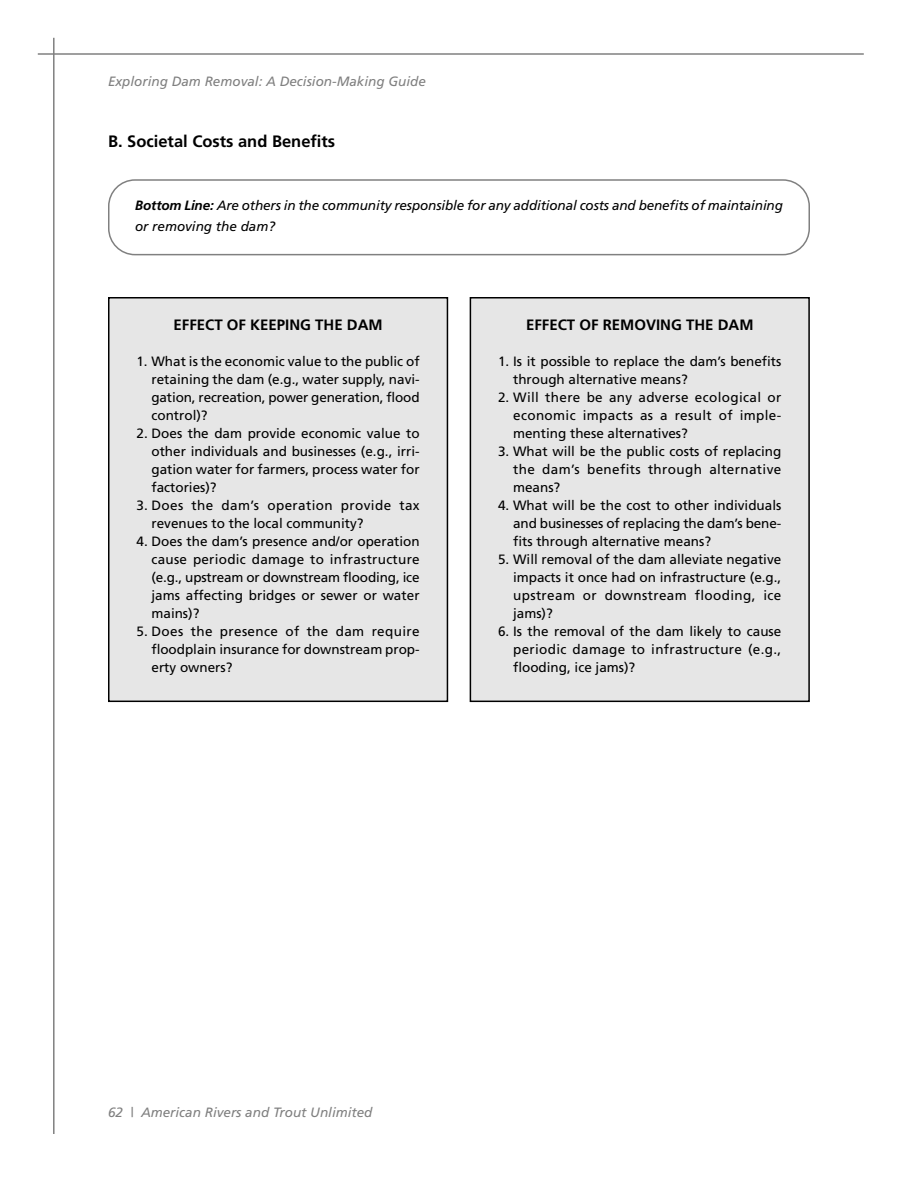
<style>
.page{position:relative;width:918px;height:1188px;background:#fff}
.page>*{position:absolute;margin:0;border:0;box-sizing:border-box;transform-origin:0 0}
.t1{font:700 16.5px "Frutiger";color:#000}
.t2{font:700 15px "Frutiger";color:#000}
.t3{font:13.5px/18px "Frutiger";color:#000;text-align:justify}
.t4{font:italic 13.5px/21px "Frutiger";letter-spacing:-.01em;color:#000}
.t5{font:italic 13.5px "Frutiger";color:#808080}
.t6{font:13.5px/18px "Frutiger";letter-spacing:.03em;color:#000}
.s1{font-weight:700}
</style>
<div class="page">
<hr style="left:53px;top:38px;width:2px;height:1096px;background:#808080">
<hr style="left:38px;top:53px;width:826px;height:2px;background:#808080">
<div style="left:110px;top:298px;width:337px;height:403px;background:#e6e6e6"></div>
<div style="left:108px;top:297px;width:340px;height:405px;border:2px solid #000"></div>
<div style="left:471px;top:298px;width:337px;height:403px;background:#e6e6e6"></div>
<div style="left:470px;top:297px;width:340px;height:405px;border:2px solid #000"></div>
<svg style="left:108px;top:179px;width:702px;height:76px"></svg>
<p class="t5" style="left:108px;top:76px;width:319px">Exploring Dam Removal: A Decision-Making Guide</p>
<p class="t1" style="left:108px;top:135px;width:229px">B. Societal Costs and Benefits</p>
<p class="t4" style="left:135px;top:196px;width:649px"><span class="s1">Bottom Line:</span> Are others in the community responsible for any additional costs and benefits of maintaining or removing the dam?</p>
<p class="t2" style="left:174px;top:319px;width:211px">EFFECT OF KEEPING THE DAM</p>
<p class="t3" style="left:151px;top:353px;width:270px;text-indent:-15px">1. What is the economic value to the public of retaining the dam (e.g., water supply, navi&shy;gation, recreation, power generation, flood control)?</p>
<p class="t3" style="left:151px;top:425px;width:270px;text-indent:-15px">2. Does the dam provide economic value to other individuals and businesses (e.g., irri&shy;gation water for farmers, process water for factories)?</p>
<p class="t6" style="left:151px;top:497px;width:270px;text-indent:-15px">3. Does the dam’s operation provide tax revenues to the local community?</p>
<p class="t3" style="left:151px;top:533px;width:270px;text-indent:-15px">4. Does the dam’s presence and/or operation cause periodic damage to infrastructure (e.g., upstream or downstream flooding, ice jams affecting bridges or sewer or water mains)?</p>
<p class="t3" style="left:151px;top:623px;width:270px;text-indent:-15px">5. Does the presence of the dam require floodplain insurance for downstream prop&shy;erty owners?</p>
<p class="t2" style="left:526px;top:319px;width:229px">EFFECT OF REMOVING THE DAM</p>
<p class="t3" style="left:513px;top:353px;width:270px;text-indent:-15px">1. Is it possible to replace the dam’s benefits through alternative means?</p>
<p class="t3" style="left:513px;top:389px;width:270px;text-indent:-15px">2. Will there be any adverse ecological or economic impacts as a result of imple&shy;menting these alternatives?</p>
<p class="t3" style="left:513px;top:443px;width:270px;text-indent:-15px">3. What will be the public costs of replacing the dam’s benefits through alternative means?</p>
<p class="t3" style="left:513px;top:497px;width:270px;text-indent:-15px">4. What will be the cost to other individuals and businesses of replacing the dam’s bene&shy;fits through alternative means?</p>
<p class="t3" style="left:513px;top:551px;width:270px;text-indent:-15px">5. Will removal of the dam alleviate negative impacts it once had on infrastructure (e.g., upstream or downstream flooding, ice jams)?</p>
<p class="t3" style="left:513px;top:623px;width:270px;text-indent:-15px">6. Is the removal of the dam likely to cause periodic damage to infrastructure (e.g., flooding, ice jams)?</p>
<p class="t5" style="left:108px;top:1107px;width:266px">62 | American Rivers and Trout Unlimited</p>
</div>
